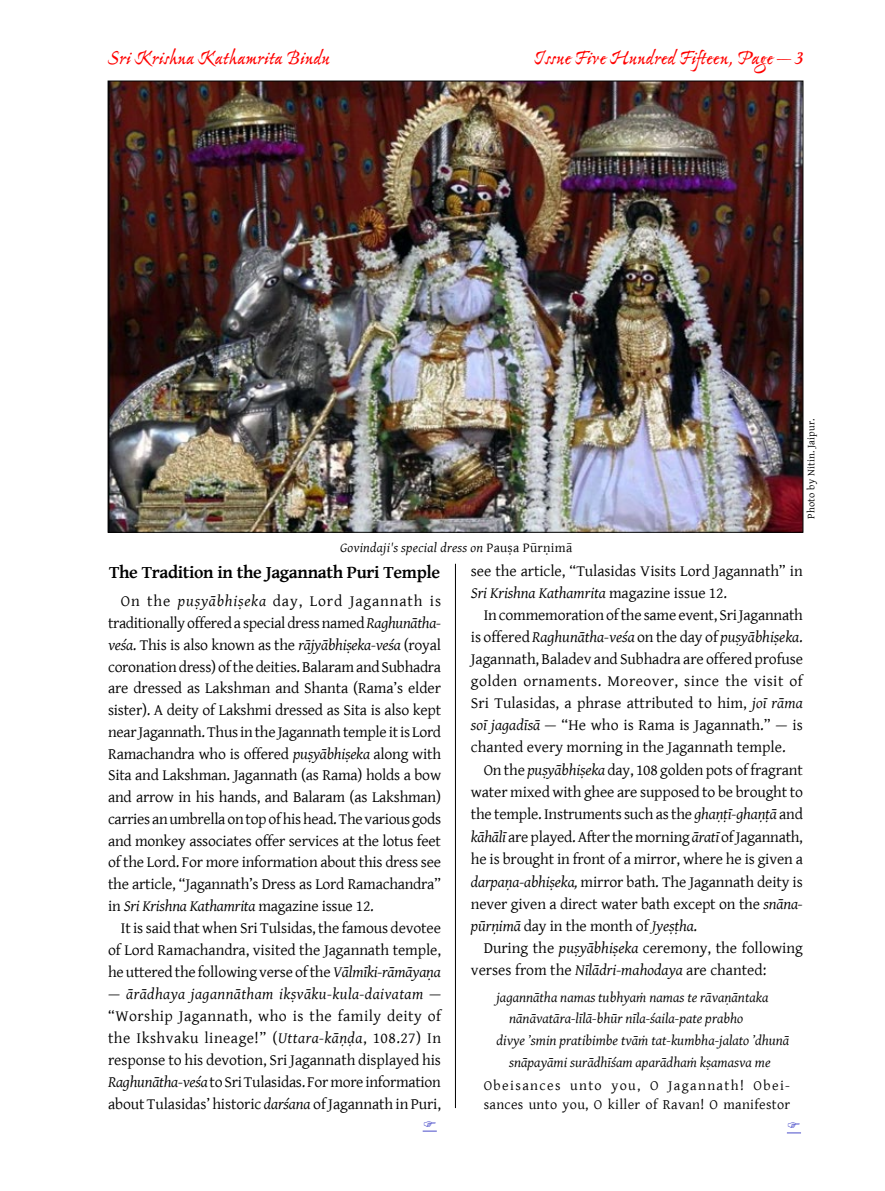
<style>
.page{position:relative;width:885px;height:1191px;background:#fff}
.page>*{position:absolute;margin:0;border:0;box-sizing:border-box;transform-origin:0 0}
.t1{font:700 21px "Ex Ponto Pro";letter-spacing:-.01em;color:#ff0200}
.t2{font:700 18px "Gentium Basic";letter-spacing:-.02em;color:#000}
.t3{font:15.75px/21.8px "Gentium Basic";letter-spacing:-.005em;color:#000;text-align:justify}
.t4{font:italic 14.25px "Gentium Basic";color:#000}
.t5{font:14.25px/18.3px "Gentium Basic";letter-spacing:.02em;color:#000}
.t6{font:italic 13.5px "Gentium Basic";letter-spacing:.02em;color:#000}
.t7{font:10.5px "Gentium Basic";letter-spacing:.02em;color:#000}
.s1{font-style:normal}
.s2{font-style:italic}
</style>
<div class="page">
<hr style="left:455px;top:564px;width:1px;height:544px;background:#000">
<img style="left:110px;top:83px;width:691px;height:447px">
<svg style="left:422px;top:1130px;width:15px;height:1px"></svg>
<svg style="left:787px;top:1132px;width:14px;height:1px"></svg>
<h1 class="t1" style="left:108px;top:45px;width:223px">Sri Krishna Kathamrita Bindu</h1>
<h1 class="t1" style="left:533px;top:45px;width:272px">Issue Five Hundred Fifteen, Page — 3</h1>
<p class="t6" style="left:340px;top:538px;width:233px">Govindaji's special dress on <span class="s1">Pauṣa Pūrṇimā</span></p>
<p class="t7" style="left:803px;top:519px;width:102px;rotate:-90deg">Photo by Nitin. Jaipur.</p>
<p class="t2" style="left:109px;top:559px;width:332px">The Tradition in the Jagannath Puri Temple</p>
<p class="t3" style="left:108px;top:590px;width:334px;text-indent:13px">On the <span class="s2">puṣyābhiṣeka</span> day, Lord Jagannath is traditionally offered a special dress named <span class="s2">Raghunātha&shy;veśa</span>. This is also known as the <span class="s2">rājyābhiṣeka-veśa</span> (royal coronation dress) of the deities. Balaram and Subhadra are dressed as Lakshman and Shanta (Rama’s elder sister). A deity of Lakshmi dressed as Sita is also kept near Jagannath. Thus in the Jagannath temple it is Lord Ramachandra who is offered <span class="s2">puṣyābhiṣeka</span> along with Sita and Lakshman. Jagannath (as Rama) holds a bow and arrow in his hands, and Balaram (as Lakshman) carries an umbrella on top of his head. The various gods and monkey associates offer services at the lotus feet of the Lord. For more information about this dress see the article, “Jagannath’s Dress as Lord Ramachandra” in <span class="s2">Sri Krishna Kathamrita</span> magazine issue 12.</p>
<p class="t3" style="left:108px;top:916px;width:334px;text-indent:13px">It is said that when Sri Tulsidas, the famous devotee of Lord Ramachandra, visited the Jagannath temple, he uttered the following verse of the <span class="s2">Vālmīki-rāmāyaṇa</span></p>
<p class="t3" style="left:108px;top:982px;width:334px">— <span class="s2">ārādhaya jagannātham ikṣvāku-kula-daivatam</span> — “Worship Jagannath, who is the family deity of the Ikshvaku lineage!” (<span class="s2">Uttara-kāṇḍa</span>, 108.27) In response to his devotion, Sri Jagannath displayed his <span class="s2">Raghunātha-veśa</span> to Sri Tulasidas. For more information about Tulasidas’ historic <span class="s2">darśana</span> of Jagannath in Puri,</p>
<p class="t3" style="left:471px;top:560px;width:333px">see the article, “Tulasidas Visits Lord Jagannath” in<br><span class="s2">Sri Krishna Kathamrita</span> magazine issue 12.</p>
<p class="t3" style="left:471px;top:603px;width:333px;text-indent:13px">In commemoration of the same event, Sri Jagannath is offered <span class="s2">Raghunātha-veśa</span> on the day of <span class="s2">puṣyābhiṣeka</span>.<br>Jagannath, Baladev and Subhadra are offered profuse golden ornaments. Moreover, since the visit of Sri Tulasidas, a phrase attributed to him, <span class="s2">joī rāma soī jagadīsā</span> — “He who is Rama is Jagannath.” — is chanted every morning in the Jagannath temple.</p>
<p class="t3" style="left:471px;top:758px;width:333px;line-height:22.4px;text-indent:13px">On the <span class="s2">puṣyābhiṣeka</span> day, 108 golden pots of fragrant water mixed with ghee are supposed to be brought to the temple. Instruments such as the <span class="s2">ghaṇṭī-ghaṇṭā</span> and <span class="s2">kāhālī</span> are played. After the morning <span class="s2">āratī</span> of Jagannath, he is brought in front of a mirror, where he is given a <span class="s2">darpaṇa-abhiṣeka,</span> mirror bath. The Jagannath deity is never given a direct water bath except on the <span class="s2">snāna&shy;pūrṇimā</span> day in the month of <span class="s2">Jyeṣṭha</span>.</p>
<p class="t3" style="left:471px;top:936px;width:333px;text-indent:13px">During the <span class="s2">puṣyābhiṣeka</span> ceremony, the following verses from the <span class="s2">Nīlādri-mahodaya</span> are chanted:</p>
<p class="t4" style="left:496px;top:986px;width:273px">jagannātha namas tubhyaṁ namas te rāvaṇāntaka</p>
<p class="t4" style="left:509px;top:1008px;width:235px">nānāvatāra-līlā-bhūr nīla-śaila-pate prabho</p>
<p class="t4" style="left:496px;top:1030px;width:294px">divye ’smin pratibimbe tvāṁ tat-kumbha-jalato ’dhunā</p>
<p class="t4" style="left:509px;top:1051px;width:263px">snāpayāmi surādhīśam aparādhaṁ kṣamasva me</p>
<p class="t5" style="left:483px;top:1076px;width:308px">Obeisances unto you, O Jagannath! Obei&shy;sances unto you, O killer of Ravan! O manifestor</p>
</div>
